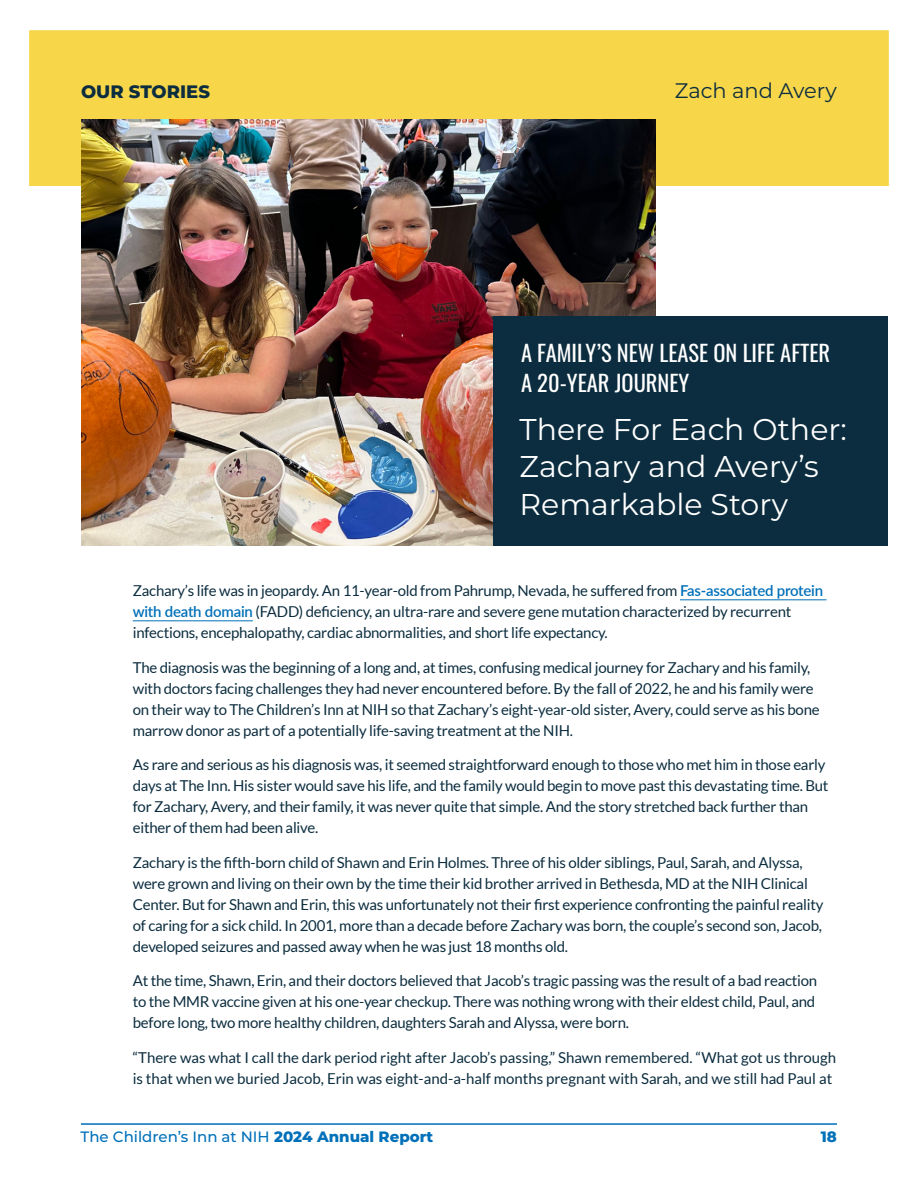
<style>
.page{position:relative;width:918px;height:1188px;background:#fff}
.page>*{position:absolute;margin:0;border:0;box-sizing:border-box;transform-origin:0 0}
.t1{font:30px/37.5px "Montserrat";color:#fff}
.t2{font:22.5px/30px "Oswald";color:#fff}
.t3{font:21px "Montserrat";color:#0c2d3f}
.t4{font:800 18px "Montserrat";color:#0c2d3f}
.t5{font:15px/21px "Lato";letter-spacing:-.015em;color:#0c2d3f}
.t6{font:500 15px "Montserrat";color:#0070b9}
.t7{font:800 15px "Montserrat";color:#0070b9}
.s1{font-weight:600;color:#0070b9}
.s2{font-weight:800}
</style>
<div class="page">
<img style="left:29px;top:30px;width:860px;height:1095px">
<p class="t4" style="left:81px;top:79px;width:131px">OUR STORIES</p>
<h3 class="t3" style="left:675px;top:76px;width:164px">Zach and Avery</h3>
<h2 class="t2" style="left:521px;top:336px;width:311px">A FAMILY’S NEW LEASE ON LIFE AFTER<br>A 20-YEAR JOURNEY</h2>
<h1 class="t1" style="left:520px;top:410px;width:329px">There For Each Other:<br>Zachary and Avery’s<br>Remarkable Story</h1>
<p class="t5" style="left:133px;top:580px;width:692px">Zachary’s life was in jeopardy. An 11-year-old from Pahrump, Nevada, he suffered from <span class="s1">Fas-associated protein with death domain</span> (FADD) deficiency, an ultra-rare and severe gene mutation characterized by recurrent infections, encephalopathy, cardiac abnormalities, and short life expectancy.</p>
<p class="t5" style="left:133px;top:657px;width:688px">The diagnosis was the beginning of a long and, at times, confusing medical journey for Zachary and his family, with doctors facing challenges they had never encountered before. By the fall of 2022, he and his family were on their way to The Children’s Inn at NIH so that Zachary’s eight-year-old sister, Avery, could serve as his bone marrow donor as part of a potentially life-saving treatment at the NIH.</p>
<p class="t5" style="left:133px;top:754px;width:697px">As rare and serious as his diagnosis was, it seemed straightforward enough to those who met him in those early days at The Inn. His sister would save his life, and the family would begin to move past this devastating time. But for Zachary, Avery, and their family, it was never quite that simple. And the story stretched back further than either of them had been alive.</p>
<p class="t5" style="left:133px;top:852px;width:692px">Zachary is the fifth-born child of Shawn and Erin Holmes. Three of his older siblings, Paul, Sarah, and Alyssa, were grown and living on their own by the time their kid brother arrived in Bethesda, MD at the NIH Clinical Center. But for Shawn and Erin, this was unfortunately not their first experience confronting the painful reality of caring for a sick child. In 2001, more than a decade before Zachary was born, the couple’s second son, Jacob, developed seizures and passed away when he was just 18 months old.</p>
<p class="t5" style="left:133px;top:970px;width:686px">At the time, Shawn, Erin, and their doctors believed that Jacob’s tragic passing was the result of a bad reaction to the MMR vaccine given at his one-year checkup. There was nothing wrong with their eldest child, Paul, and before long, two more healthy children, daughters Sarah and Alyssa, were born.</p>
<p class="t5" style="left:133px;top:1047px;width:705px">“There was what I call the dark period right after Jacob’s passing,” Shawn remembered. “What got us through is that when we buried Jacob, Erin was eight-and-a-half months pregnant with Sarah, and we still had Paul at</p>
<p class="t6" style="left:81px;top:1126px;width:354px">The Children’s Inn at NIH <span class="s2">2024 Annual Report</span></p>
<p class="t7" style="left:821px;top:1125px;width:18px">18</p>
</div>
